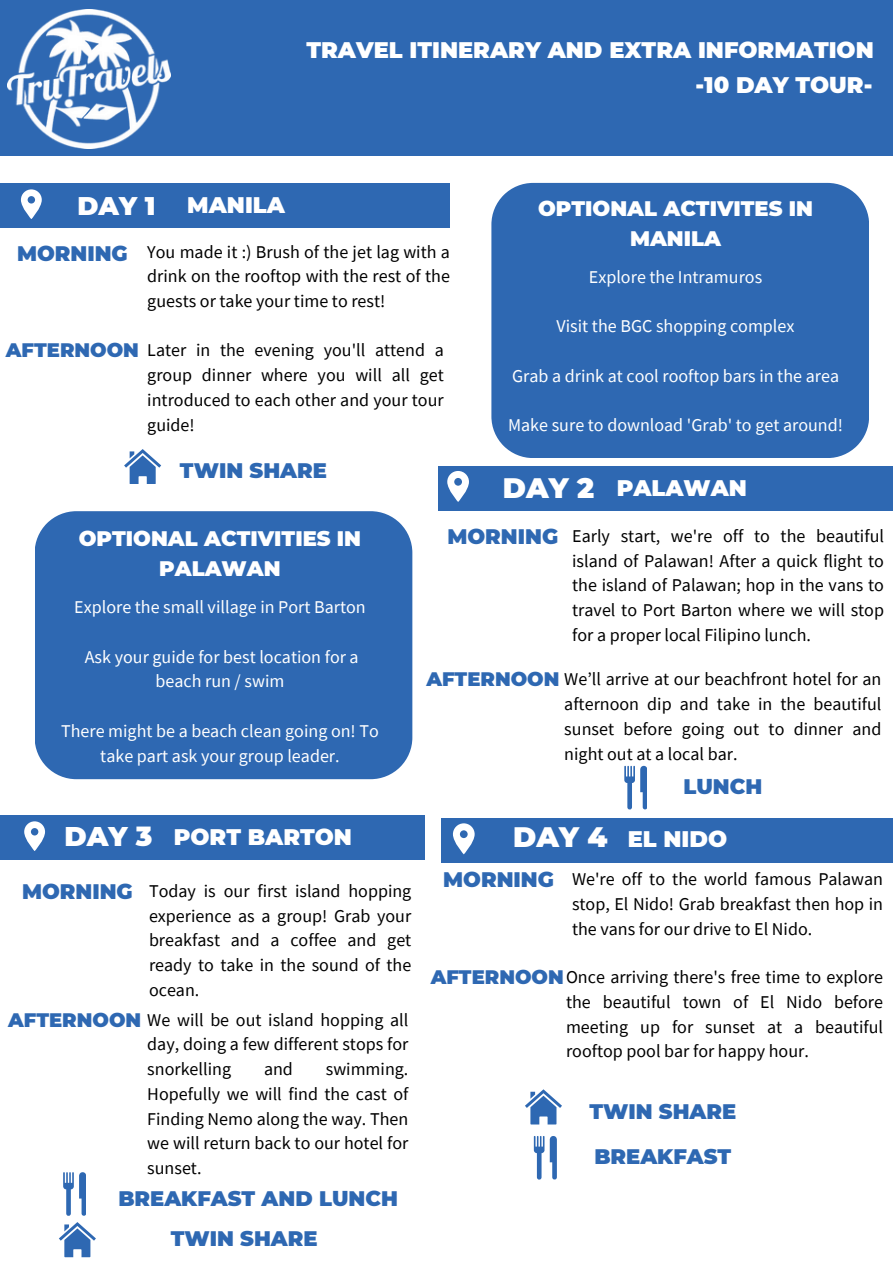
<style>
.page{position:relative;width:893px;height:1264px;background:#fff}
.page>*{position:absolute;margin:0;border:0;box-sizing:border-box;transform-origin:0 0}
.t1{font:900 28.05px "Montserrat";color:#fff}
.t2{font:900 27px "Montserrat";color:#fff}
.t3{font:900 25.5px "Montserrat";color:#fff}
.t4{font:900 22.5px "Montserrat";color:#fff}
.t5{font:900 21px "Montserrat";color:#2e68b2}
.t6{font:900 21px/29.2px "Montserrat";color:#fff;text-align:center}
.t7{font:18px/24.8px "Source Sans Pro";color:#000;text-align:justify}
.t8{font:18px/24.8px "Source Sans Pro";color:#fff;text-align:center}
.s1{font-family:"Montserrat";font-weight:900;font-size:19.5px;color:#2e68b2}
</style>
<div class="page">
<div style="left:0;top:0;width:892px;height:156px;background:#2e68b2"></div>
<img style="left:8px;top:9px;width:163px;height:140px">
<div style="left:0;top:183px;width:450px;height:45px;background:#2e68b2"></div>
<svg style="left:21px;top:189px;width:21px;height:30px"></svg>
<svg style="left:124px;top:449px;width:37px;height:35px"></svg>
<div style="left:438px;top:466px;width:454px;height:45px;background:#2e68b2"></div>
<svg style="left:447px;top:471px;width:21px;height:31px"></svg>
<svg style="left:624px;top:765px;width:22px;height:45px"></svg>
<div style="left:35px;top:511px;width:377px;height:268px;background:#2e68b2"></div>
<div style="left:491px;top:183px;width:377px;height:275px;background:#2e68b2"></div>
<div style="left:0;top:815px;width:424px;height:45px;background:#2e68b2"></div>
<svg style="left:24px;top:821px;width:21px;height:29px"></svg>
<svg style="left:59px;top:1222px;width:37px;height:34px"></svg>
<svg style="left:63px;top:1172px;width:23px;height:44px"></svg>
<div style="left:441px;top:817px;width:451px;height:45px;background:#2e68b2"></div>
<svg style="left:453px;top:823px;width:21px;height:31px"></svg>
<svg style="left:525px;top:1089px;width:37px;height:35px"></svg>
<svg style="left:534px;top:1136px;width:22px;height:44px"></svg>
<p class="t4" style="left:306px;top:36px;width:569px">TRAVEL ITINERARY AND EXTRA INFORMATION</p>
<p class="t4" style="left:695px;top:71px;width:178px">-10 DAY TOUR-</p>
<p class="t3" style="left:77px;top:190px;width:79px">DAY 1</p>
<p class="t4" style="left:187px;top:191px;width:99px">MANILA</p>
<p class="t5" style="left:17px;top:240px;width:112px">MORNING</p>
<p class="t7" style="left:147px;top:239px;width:304px">You made it :) Brush of the jet lag with a drink on the rooftop with the rest of the guests or take your time to rest!</p>
<p class="t7" style="left:6px;top:337px;width:439px"><span class="s1">AFTERNOON</span> Later in the evening you'll attend a</p>
<p class="t7" style="left:147px;top:362px;width:298px">group dinner where you will all get introduced to each other and your tour guide!</p>
<p class="t5" style="left:180px;top:458px;width:148px">TWIN SHARE</p>
<p class="t6" style="left:538px;top:194px;width:276px">OPTIONAL ACTIVITES IN<br>MANILA</p>
<p class="t8" style="left:589px;top:264px;width:175px">Explore the Intramuros</p>
<p class="t8" style="left:556px;top:313px;width:239px">Visit the BGC shopping complex</p>
<p class="t8" style="left:512px;top:363px;width:328px">Grab a drink at cool rooftop bars in the area</p>
<p class="t8" style="left:508px;top:412px;width:336px">Make sure to download 'Grab' to get around!</p>
<p class="t1" style="left:503px;top:471px;width:93px">DAY 2</p>
<p class="t4" style="left:616px;top:474px;width:132px">PALAWAN</p>
<p class="t6" style="left:79px;top:524px;width:284px">OPTIONAL ACTIVITIES IN<br>PALAWAN</p>
<p class="t8" style="left:74px;top:594px;width:293px">Explore the small village in Port Barton</p>
<p class="t8" style="left:85px;top:643px;width:275px">Ask your guide for best location for a beach run / swim</p>
<p class="t8" style="left:61px;top:718px;width:319px">There might be a beach clean going on! To take part ask your group leader.</p>
<p class="t2" style="left:64px;top:819px;width:89px">DAY 3</p>
<p class="t4" style="left:174px;top:823px;width:180px">PORT BARTON</p>
<p class="t7" style="left:149px;top:878px;width:264px">Today is our first island hopping experience as a group! Grab your breakfast and a coffee and get ready to take in the sound of the ocean.</p>
<p class="t7" style="left:147px;top:1006px;width:262px;text-indent:-139px"><span class="s1">AFTERNOON</span> We will be out island hopping all day, doing a few different stops for snorkelling</p>
<p class="t5" style="left:22px;top:878px;width:112px">MORNING</p>
<p class="t7" style="left:264px;top:1056px;width:30px">and</p>
<p class="t7" style="left:147px;top:1056px;width:262px;text-indent:178px">swimming.<br>Hopefully we will find the cast of Finding Nemo along the way. Then we will return back to our hotel for sunset.</p>
<p class="t5" style="left:118px;top:1185px;width:281px">BREAKFAST AND LUNCH</p>
<p class="t5" style="left:171px;top:1226px;width:148px">TWIN SHARE</p>
<p class="t5" style="left:447px;top:523px;width:112px">MORNING</p>
<p class="t7" style="left:572px;top:523px;width:313px">Early start, we're off to the beautiful island of Palawan! After a quick flight to the island of Palawan; hop in the vans to travel to Port Barton where we will stop for a proper local Filipino lunch.</p>
<p class="t7" style="left:564px;top:666px;width:318px;text-indent:-138px"><span class="s1">AFTERNOON</span> We’ll arrive at our beachfront hotel for an afternoon dip and take in the beautiful sunset before going out to dinner and night out at a local bar.</p>
<p class="t5" style="left:683px;top:773px;width:80px">LUNCH</p>
<p class="t1" style="left:513px;top:819px;width:96px">DAY 4</p>
<p class="t4" style="left:627px;top:825px;width:101px">EL NIDO</p>
<p class="t7" style="left:572px;top:866px;width:312px">We're off to the world famous Palawan stop, El Nido! Grab breakfast then hop in the vans for our drive to El Nido.</p>
<p class="t7" style="left:566px;top:964px;width:318px;text-indent:-135px"><span class="s1">AFTERNOON</span>Once arriving there's free time to explore the beautiful town of El Nido before meeting up for sunset at a beautiful rooftop pool bar for happy hour.</p>
<p class="t5" style="left:443px;top:866px;width:112px">MORNING</p>
<p class="t5" style="left:589px;top:1098px;width:148px">TWIN SHARE</p>
<p class="t5" style="left:594px;top:1143px;width:138px">BREAKFAST</p>
</div>
